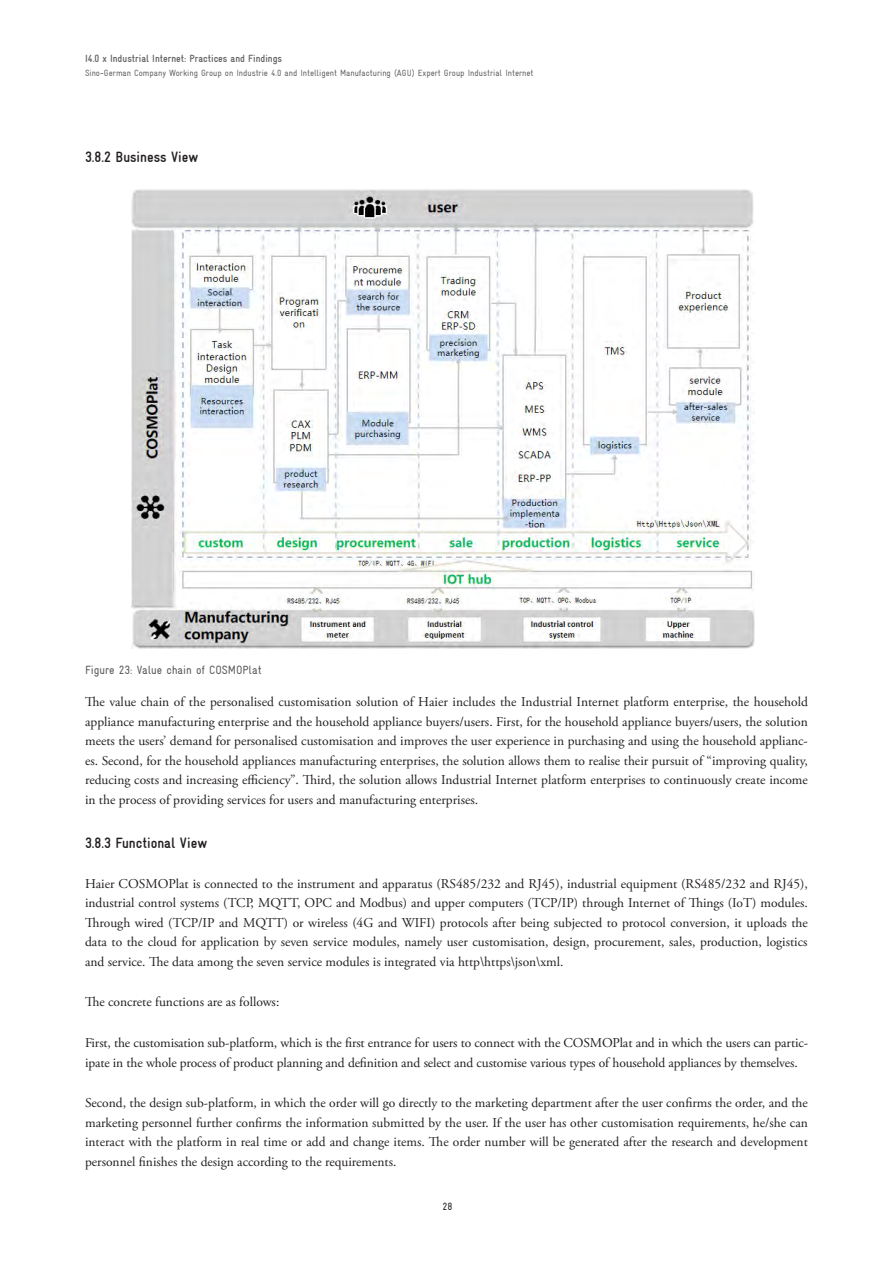
<style>
.page{position:relative;width:893px;height:1263px;background:#fff}
.page>*{position:absolute;margin:0;border:0;box-sizing:border-box;transform-origin:0 0}
.t1{font:700 condensed 15px "Gravur";color:#231f20}
.t2{font:13.5px/19.5px "Adobe Garamond Pro";letter-spacing:-.01em;color:#231f20;text-align:justify}
.t3{font:condensed 12px "Gravur";color:#57585a}
.t4{font:700 condensed 10.5px "Gravur";color:#636366}
.t5{font:condensed 10.5px "Gravur";color:#231f20}
.t6{font:condensed 9px "Gravur";color:#636366}
</style>
<div class="page">
<img style="left:132px;top:189px;width:623px;height:459px">
<p class="t4" style="left:85px;top:53px;width:199px">I4.0 x Industrial Internet: Practices and Findings</p>
<p class="t6" style="left:85px;top:68px;width:450px">Sino-German Company Working Group on Industrie 4.0 and Intelligent Manufacturing (AGU) Expert Group Industrial Internet</p>
<p class="t1" style="left:85px;top:148px;width:115px">3.8.2 Business View</p>
<p class="t3" style="left:85px;top:663px;width:178px">Figure 23: Value chain of COSMOPlat</p>
<p class="t2" style="left:85px;top:693px;width:724px">The value chain of the personalised customisation solution of Haier includes the Industrial Internet platform enterprise, the household appliance manufacturing enterprise and the household appliance buyers/users. First, for the household appliance buyers/users, the solution meets the users’ demand for personalised customisation and improves the user experience in purchasing and using the household applianc&shy;es. Second, for the household appliances manufacturing enterprises, the solution allows them to realise their pursuit of “improving quality, reducing costs and increasing efficiency”. Third, the solution allows Industrial Internet platform enterprises to continuously create income in the process of providing services for users and manufacturing enterprises.</p>
<p class="t1" style="left:85px;top:834px;width:124px">3.8.3 Functional View</p>
<p class="t2" style="left:85px;top:874px;width:724px">Haier COSMOPlat is connected to the instrument and apparatus (RS485/232 and RJ45), industrial equipment (RS485/232 and RJ45), industrial control systems (TCP, MQTT, OPC and Modbus) and upper computers (TCP/IP) through Internet of Things (IoT) modules.<br>Through wired (TCP/IP and MQTT) or wireless (4G and WIFI) protocols after being subjected to protocol conversion, it uploads the data to the cloud for application by seven service modules, namely user customisation, design, procurement, sales, production, logistics and service. The data among the seven service modules is integrated via http\https\json\xml.</p>
<p class="t2" style="left:85px;top:993px;width:196px">The concrete functions are as follows:</p>
<p class="t2" style="left:85px;top:1033px;width:724px">First, the customisation sub-platform, which is the first entrance for users to connect with the COSMOPlat and in which the users can partic&shy;ipate in the whole process of product planning and definition and select and customise various types of household appliances by themselves.</p>
<p class="t2" style="left:85px;top:1094px;width:724px">Second, the design sub-platform, in which the order will go directly to the marketing department after the user confirms the order, and the marketing personnel further confirms the information submitted by the user. If the user has other customisation requirements, he/she can interact with the platform in real time or add and change items. The order number will be generated after the research and development personnel finishes the design according to the requirements.</p>
<p class="t5" style="left:442px;top:1201px;width:12px">28</p>
</div>
